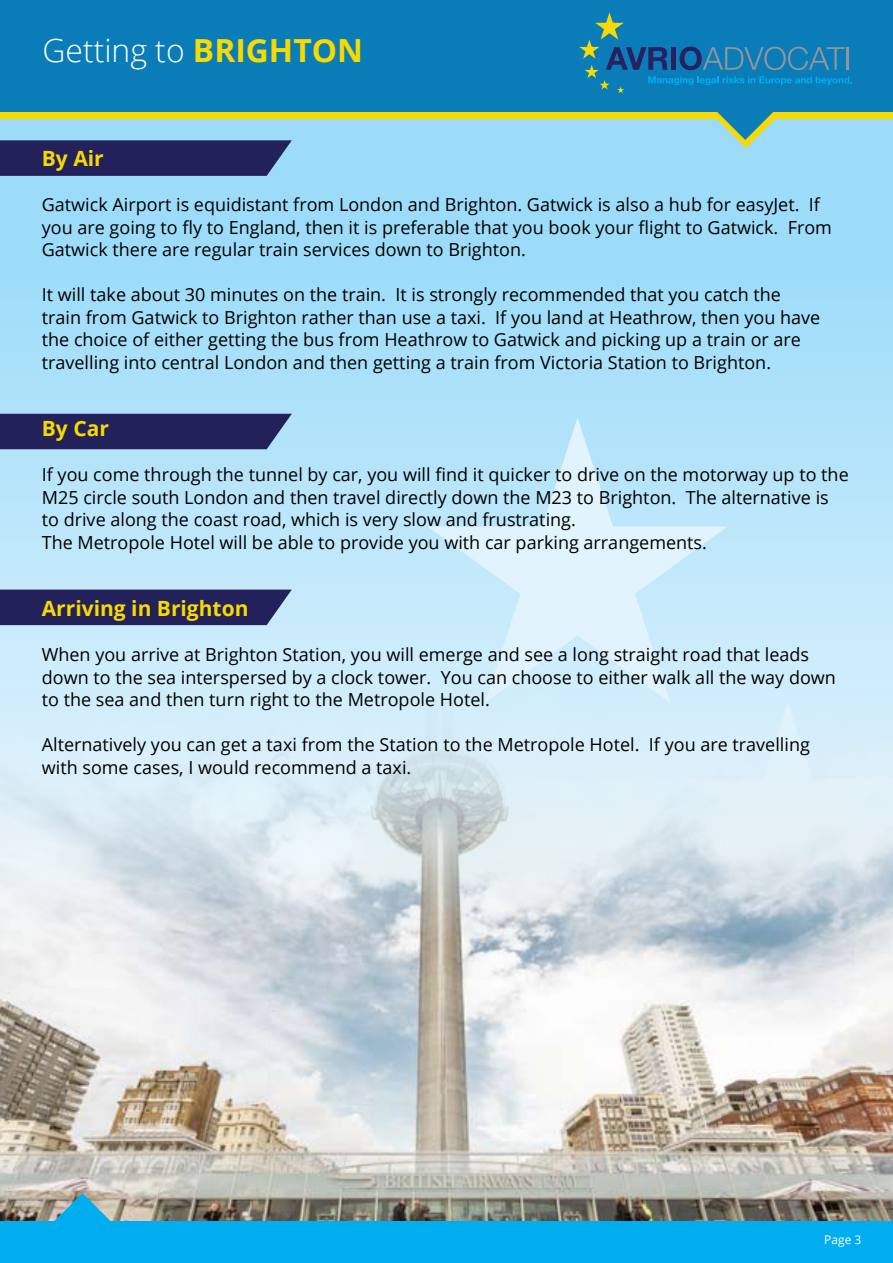
<style>
.page{position:relative;width:893px;height:1263px;background:#fff}
.page>*{position:absolute;margin:0;border:0;box-sizing:border-box;transform-origin:0 0}
.t1{font:300 31.8px "Open Sans";color:#fff}
.t2{font:700 21px "Open Sans";color:#f7da00}
.t3{font:18px/22.5px "Open Sans";color:#000}
.t4{font:12px "Open Sans";color:#fff}
.s1{font-weight:700;color:#f7da00}
</style>
<div class="page">
<svg style="left:0;top:118px;width:893px;height:554px;background:#ace0f9"></svg>
<svg style="left:428px;top:417px;width:300px;height:255px;background:#c9ebfb"></svg>
<img style="left:0;top:672px;width:893px;height:549px">
<div style="left:0;top:6px;width:893px;height:112px;background:#f7da00"></div>
<div style="left:0;top:0;width:893px;height:112px;background:#0a7db9"></div>
<svg style="left:13px;top:1193px;width:139px;height:28px;background:#90a8a7"></svg>
<div style="left:0;top:1221px;width:893px;height:42px;background:#00aeef"></div>
<svg style="left:579px;top:12px;width:273px;height:136px"></svg>
<div style="left:0;top:590px;width:292px;height:35px;background:#23215a"></div>
<div style="left:0;top:414px;width:292px;height:35px;background:#23215a"></div>
<svg style="left:0;top:140px;width:292px;height:36px;background:#292b62"></svg>
<h1 class="t1" style="left:43px;top:29px;width:322px">Getting to <span class="s1">BRIGHTON</span></h1>
<p class="t2" style="left:42px;top:144px;width:63px">By Air</p>
<p class="t3" style="left:42px;top:193px;width:792px">Gatwick Airport is equidistant from London and Brighton. Gatwick is also a hub for easyJet. If you are going to fly to England, then it is preferable that you book your flight to Gatwick. From<br>Gatwick there are regular train services down to Brighton.</p>
<p class="t3" style="left:42px;top:283px;width:780px">It will take about 30 minutes on the train. It is strongly recommended that you catch the train from Gatwick to Brighton rather than use a taxi. If you land at Heathrow, then you have the choice of either getting the bus from Heathrow to Gatwick and picking up a train or are travelling into central London and then getting a train from Victoria Station to Brighton.</p>
<p class="t2" style="left:42px;top:414px;width:69px">By Car</p>
<p class="t3" style="left:42px;top:463px;width:808px">If you come through the tunnel by car, you will find it quicker to drive on the motorway up to the M25 circle south London and then travel directly down the M23 to Brighton. The alternative is to drive along the coast road, which is very slow and frustrating.<br>The Metropole Hotel will be able to provide you with car parking arrangements.</p>
<p class="t2" style="left:42px;top:594px;width:208px">Arriving in Brighton</p>
<p class="t3" style="left:42px;top:643px;width:796px">When you arrive at Brighton Station, you will emerge and see a long straight road that leads down to the sea interspersed by a clock tower. You can choose to either walk all the way down to the sea and then turn right to the Metropole Hotel.</p>
<p class="t3" style="left:42px;top:733px;width:770px">Alternatively you can get a taxi from the Station to the Metropole Hotel. If you are travelling with some cases, I would recommend a taxi.</p>
<p class="t4" style="left:824px;top:1232px;width:39px">Page 3</p>
</div>
